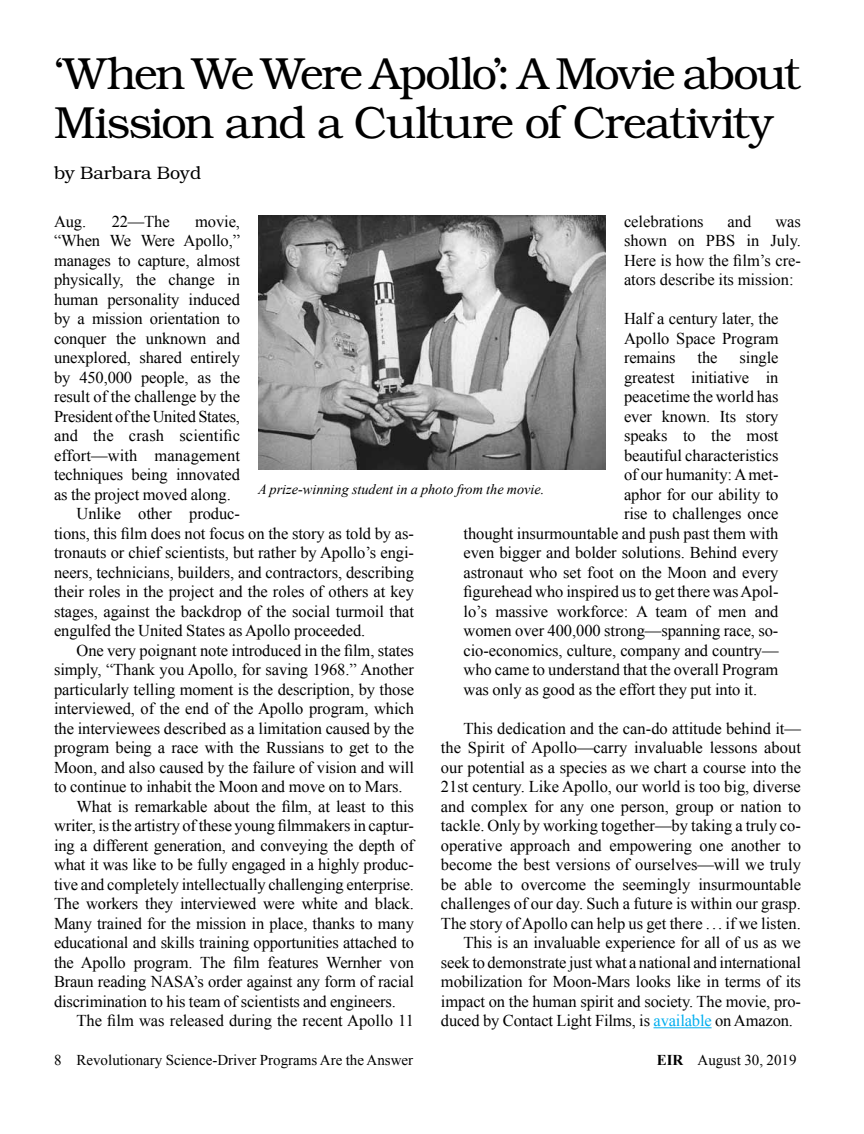
<style>
.page{position:relative;width:864px;height:1134px;background:#fff}
.page>*{position:absolute;margin:0;border:0;box-sizing:border-box;transform-origin:0 0}
.t1{font:300 45px/49.5px "Bookman";letter-spacing:-.04em;color:#000}
.t2{font:300 18px "Bookman";color:#000}
.t3{font:16.5px/19.5px "Times New Roman";letter-spacing:-.005em;color:#000;text-align:justify}
.t4{font:15px "Times New Roman";color:#000}
.t5{font:italic 14.25px "Times New Roman";color:#000}
.s1{color:#00aeef}
.s2{font-weight:700}
</style>
<div class="page">
<hr style="left:654px;top:1027px;width:58px;height:1px;background:#00aeef">
<img style="left:258px;top:215px;width:348px;height:255px">
<h1 class="t1" style="left:54px;top:49px;width:748px">‘When We Were Apollo’: A Movie about<br>Mission and a Culture of Creativity</h1>
<p class="t2" style="left:54px;top:162px;width:149px">by Barbara Boyd</p>
<p class="t3" style="left:54px;top:211px;width:34px">Aug.</p>
<p class="t3" style="left:112px;top:211px;width:59px">22—The</p>
<p class="t3" style="left:195px;top:211px;width:46px">movie,</p>
<p class="t3" style="left:54px;top:230px;width:188px">“When We Were Apollo,”</p>
<p class="t3" style="left:54px;top:250px;width:188px">manages to capture, almost</p>
<p class="t3" style="left:54px;top:269px;width:188px">physically, the change in</p>
<p class="t3" style="left:54px;top:289px;width:188px">human personality induced</p>
<p class="t3" style="left:54px;top:308px;width:188px">by a mission orientation to</p>
<p class="t3" style="left:54px;top:328px;width:187px">conquer the unknown and</p>
<p class="t3" style="left:54px;top:347px;width:188px">unexplored, shared entirely</p>
<p class="t3" style="left:54px;top:367px;width:188px">by 450,000 people, as the</p>
<p class="t3" style="left:54px;top:387px;width:188px">result of the challenge by the</p>
<p class="t3" style="left:54px;top:406px;width:188px">President of the United States,</p>
<p class="t3" style="left:54px;top:426px;width:188px">and the crash scientific</p>
<p class="t3" style="left:54px;top:445px;width:188px">effort—with management</p>
<p class="t3" style="left:54px;top:465px;width:188px">techniques being innovated</p>
<p class="t3" style="left:54px;top:484px;width:178px">as the project moved along.</p>
<p class="t3" style="left:77px;top:504px;width:165px">Unlike other produc-</p>
<p class="t3" style="left:54px;top:523px;width:361px">tions, this film does not focus on the story as told by as-</p>
<p class="t3" style="left:54px;top:543px;width:362px">tronauts or chief scientists, but rather by Apollo’s engi-</p>
<p class="t3" style="left:54px;top:562px;width:362px">neers, technicians, builders, and contractors, describing</p>
<p class="t3" style="left:54px;top:582px;width:362px">their roles in the project and the roles of others at key</p>
<p class="t3" style="left:54px;top:601px;width:362px">stages, against the backdrop of the social turmoil that</p>
<p class="t3" style="left:54px;top:621px;width:313px">engulfed the United States as Apollo proceeded.</p>
<p class="t3" style="left:77px;top:640px;width:339px">One very poignant note introduced in the film, states</p>
<p class="t3" style="left:54px;top:660px;width:362px">simply, “Thank you Apollo, for saving 1968.” Another</p>
<p class="t3" style="left:54px;top:679px;width:362px">particularly telling moment is the description, by those</p>
<p class="t3" style="left:54px;top:699px;width:362px">interviewed, of the end of the Apollo program, which</p>
<p class="t3" style="left:54px;top:718px;width:362px">the interviewees described as a limitation caused by the</p>
<p class="t3" style="left:54px;top:738px;width:362px">program being a race with the Russians to get to the</p>
<p class="t3" style="left:54px;top:757px;width:361px">Moon, and also caused by the failure of vision and will</p>
<p class="t3" style="left:54px;top:777px;width:350px">to continue to inhabit the Moon and move on to Mars.</p>
<p class="t3" style="left:77px;top:796px;width:339px">What is remarkable about the film, at least to this</p>
<p class="t3" style="left:54px;top:816px;width:361px">writer, is the artistry of these young filmmakers in captur-</p>
<p class="t3" style="left:54px;top:835px;width:362px">ing a different generation, and conveying the depth of</p>
<p class="t3" style="left:54px;top:855px;width:361px">what it was like to be fully engaged in a highly produc-</p>
<p class="t3" style="left:54px;top:874px;width:362px">tive and completely intellectually challenging enterprise.</p>
<p class="t3" style="left:54px;top:894px;width:362px">The workers they interviewed were white and black.</p>
<p class="t3" style="left:54px;top:913px;width:361px">Many trained for the mission in place, thanks to many</p>
<p class="t3" style="left:54px;top:933px;width:362px">educational and skills training opportunities attached to</p>
<p class="t3" style="left:54px;top:952px;width:362px">the Apollo program. The film features Wernher von</p>
<p class="t3" style="left:54px;top:972px;width:361px">Braun reading NASA’s order against any form of racial</p>
<p class="t3" style="left:54px;top:991px;width:344px">discrimination to his team of scientists and engineers.</p>
<p class="t3" style="left:77px;top:1011px;width:339px">The film was released during the recent Apollo 11</p>
<p class="t3" style="left:624px;top:211px;width:81px">celebrations</p>
<p class="t3" style="left:728px;top:211px;width:25px">and</p>
<p class="t3" style="left:624px;top:211px;width:178px;text-indent:151px">was shown on PBS in July.<br>Here is how the film’s cre&shy;ators describe its mission:</p>
<p class="t3" style="left:624px;top:308px;width:156px">Half a century later, the Apollo Space Program remains</p>
<p class="t3" style="left:698px;top:347px;width:21px">the</p>
<p class="t3" style="left:740px;top:347px;width:41px">single</p>
<p class="t3" style="left:624px;top:367px;width:156px">greatest initiative in</p>
<p class="t3" style="left:624px;top:387px;width:156px">peacetime the world has</p>
<p class="t3" style="left:624px;top:406px;width:156px">ever known. Its story</p>
<p class="t3" style="left:624px;top:426px;width:156px">speaks to the most</p>
<p class="t3" style="left:624px;top:445px;width:156px">beautiful characteristics</p>
<p class="t3" style="left:624px;top:465px;width:156px">of our humanity: A met-</p>
<p class="t3" style="left:624px;top:484px;width:156px">aphor for our ability to</p>
<p class="t3" style="left:624px;top:504px;width:156px">rise to challenges once</p>
<p class="t3" style="left:464px;top:523px;width:317px">thought insurmountable and push past them with</p>
<p class="t3" style="left:464px;top:543px;width:317px">even bigger and bolder solutions. Behind every</p>
<p class="t3" style="left:464px;top:562px;width:317px">astronaut who set foot on the Moon and every</p>
<p class="t3" style="left:464px;top:582px;width:317px">figurehead who inspired us to get there was Apol-</p>
<p class="t3" style="left:464px;top:601px;width:317px">lo’s massive workforce: A team of men and</p>
<p class="t3" style="left:464px;top:621px;width:316px">women over 400,000 strong—spanning race, so-</p>
<p class="t3" style="left:464px;top:640px;width:317px">cio-economics, culture, company and country—</p>
<p class="t3" style="left:464px;top:660px;width:316px">who came to understand that the overall Program</p>
<p class="t3" style="left:464px;top:679px;width:295px">was only as good as the effort they put into it.</p>
<p class="t3" style="left:464px;top:718px;width:339px">This dedication and the can-do attitude behind it—</p>
<p class="t3" style="left:441px;top:738px;width:361px">the Spirit of Apollo—carry invaluable lessons about</p>
<p class="t3" style="left:441px;top:757px;width:362px">our potential as a species as we chart a course into the</p>
<p class="t3" style="left:441px;top:777px;width:361px">21st century. Like Apollo, our world is too big, diverse</p>
<p class="t3" style="left:441px;top:796px;width:362px">and complex for any one person, group or nation to</p>
<p class="t3" style="left:441px;top:816px;width:361px">tackle. Only by working together—by taking a truly co-</p>
<p class="t3" style="left:441px;top:835px;width:361px">operative approach and empowering one another to</p>
<p class="t3" style="left:441px;top:855px;width:362px">become the best versions of ourselves—will we truly</p>
<p class="t3" style="left:441px;top:874px;width:362px">be able to overcome the seemingly insurmountable</p>
<p class="t3" style="left:441px;top:894px;width:362px">challenges of our day. Such a future is within our grasp.</p>
<p class="t3" style="left:441px;top:913px;width:361px">The story of Apollo can help us get there . .. if we listen.</p>
<p class="t3" style="left:464px;top:933px;width:339px">This is an invaluable experience for all of us as we</p>
<p class="t3" style="left:441px;top:952px;width:362px">seek to demonstrate just what a national and international</p>
<p class="t3" style="left:441px;top:972px;width:362px">mobilization for Moon-Mars looks like in terms of its</p>
<p class="t3" style="left:441px;top:991px;width:362px">impact on the human spirit and society. The movie, pro-</p>
<p class="t3" style="left:441px;top:1011px;width:354px">duced by Contact Light Films, is <span class="s1">available</span> on Amazon.</p>
<p class="t5" style="left:258px;top:480px;width:288px">A prize-winning student in a photo from the movie.</p>
<p class="t4" style="left:54px;top:1050px;width:361px">8 Revolutionary Science-Driver Programs Are the Answer</p>
<p class="t4" style="left:657px;top:1050px;width:141px"><span class="s2">EIR</span> August 30, 2019</p>
</div>
